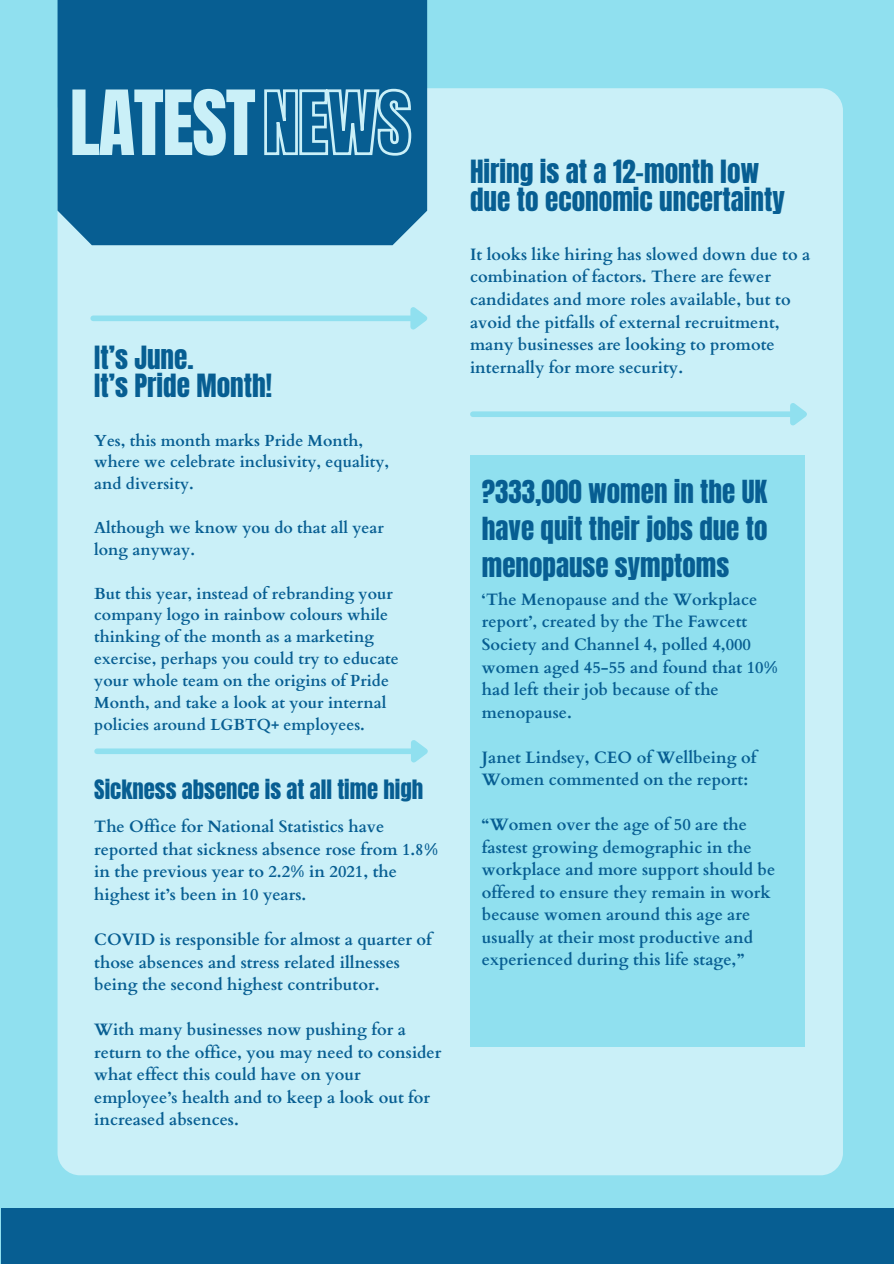
<style>
.page{position:relative;width:894px;height:1264px;background:#fff}
.page>*{position:absolute;margin:0;border:0;box-sizing:border-box;transform-origin:0 0}
.t1{font:76.2px "Anton";letter-spacing:-.02em;color:#caf0f8}
.t2{font:27.15px "Anton";color:#075e92}
.t3{font:27px/37.2px "Anton";color:#075e92;text-align:justify}
.t4{font:22.65px "Anton";color:#075e92}
.t5{font:700 16.5px/22.5px "Cardo";color:#075e92}
.t6{font:700 16.05px/21.9px "Cardo";color:#075e92}
.s1{font-size:73.2px;color:rgb(0 0 0/0)}
</style>
<div class="page">
<div style="left:0;top:0;width:893px;height:1263px;background:#90e0ef"></div>
<div style="left:57px;top:88px;width:785px;height:1087px;background:#caf0f8;border-radius:22px"></div>
<div style="left:57px;top:0;width:370px;height:245px;background:#075e92"></div>
<svg style="left:263px;top:87px;width:150px;height:76px"></svg>
<div style="left:1px;top:1208px;width:892px;height:55px;background:#075e92"></div>
<div style="left:93px;top:315px;width:317px;height:6px;background:#90e0ef"></div>
<svg style="left:405px;top:307px;width:23px;height:23px"></svg>
<div style="left:97px;top:748px;width:314px;height:6px;background:#90e0ef"></div>
<svg style="left:406px;top:740px;width:22px;height:23px"></svg>
<div style="left:472px;top:411px;width:317px;height:6px;background:#90e0ef"></div>
<svg style="left:784px;top:403px;width:23px;height:23px"></svg>
<div style="left:470px;top:456px;width:334px;height:591px;background:#90e0ef"></div>
<p class="t1" style="left:69px;top:68px;width:343px">LATEST<span class="s1">NEWS</span></p>
<p class="t2" style="left:94px;top:338px;width:101px">It’s June.</p>
<p class="t2" style="left:94px;top:366px;width:179px">It’s Pride Month!</p>
<p class="t6" style="left:94px;top:429px;width:296px">Yes, this month marks Pride Month, where we celebrate inclusivity, equality, and diversity.</p>
<p class="t6" style="left:94px;top:517px;width:291px">Although we know you do that all year long anyway.</p>
<p class="t6" style="left:94px;top:582px;width:306px">But this year, instead of rebranding your company logo in rainbow colours while thinking of the month as a marketing exercise, perhaps you could try to educate your whole team on the origins of Pride Month, and take a look at your internal policies around LGBTQ+ employees.</p>
<p class="t4" style="left:94px;top:773px;width:330px">Sickness absence is at all time high</p>
<p class="t5" style="left:94px;top:816px;width:345px">The Office for National Statistics have reported that sickness absence rose from 1.8% in the previous year to 2.2% in 2021, the highest it’s been in 10 years.</p>
<p class="t5" style="left:94px;top:928px;width:339px">COVID is responsible for almost a quarter of those absences and stress related illnesses being the second highest contributor.</p>
<p class="t5" style="left:94px;top:1018px;width:348px">With many businesses now pushing for a return to the office, you may need to consider what effect this could have on your employee’s health and to keep a look out for increased absences.</p>
<p class="t2" style="left:470px;top:152px;width:291px">Hiring is at a 12-month low</p>
<p class="t2" style="left:470px;top:180px;width:316px">due to economic uncertainty</p>
<p class="t5" style="left:470px;top:243px;width:342px">It looks like hiring has slowed down due to a combination of factors. There are fewer candidates and more roles available, but to avoid the pitfalls of external recruitment, many businesses are looking to promote internally for more security.</p>
<p class="t3" style="left:481px;top:473px;width:287px">?333,000 women in the UK have quit their jobs due to menopause symptoms</p>
<p class="t5" style="left:481px;top:588px;width:298px">‘The Menopause and the Workplace report’, created by the The Fawcett<br>Society and Channel 4, polled 4,000 women aged 45-55 and found that 10% had left their job because of the menopause.</p>
<p class="t5" style="left:481px;top:746px;width:276px">Janet Lindsey, CEO of Wellbeing of<br>Women commented on the report:</p>
<p class="t5" style="left:481px;top:813px;width:295px">“Women over the age of 50 are the fastest growing demographic in the workplace and more support should be offered to ensure they remain in work because women around this age are usually at their most productive and experienced during this life stage,”</p>
</div>
